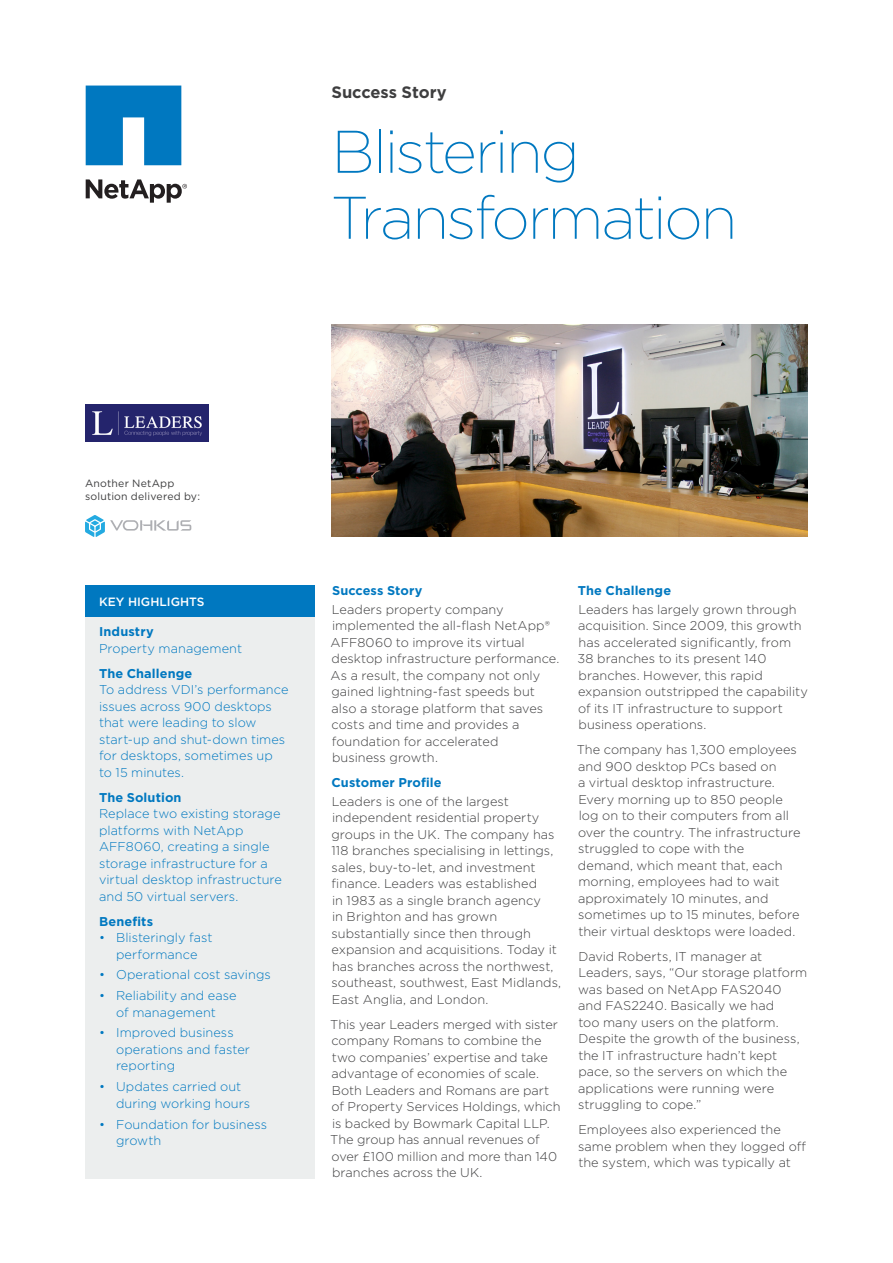
<style>
.page{position:relative;width:893px;height:1263px;background:#fff}
.page>*{position:absolute;margin:0;border:0;box-sizing:border-box;transform-origin:0 0}
.Main_heading{font:200 60px/66px "Gotham";letter-spacing:-.035em;color:#0078c0}
.Success_Story{font:700 16.5px "Gotham";letter-spacing:-.005em;color:#3e3e3f}
.Body{font:300 12.75px/16.5px "Gotham";color:#3e3e3f}
.Highlights_body{font:300 12.75px/16.5px "Gotham";letter-spacing:.005em;color:#0078c0}
.Hightlights_sub_head{font:700 12.75px "Gotham";letter-spacing:.01em;color:#0078c0}
.Body_heading{font:700 12.75px "Gotham";letter-spacing:.005em;color:#0078c0}
.Highlights_heading{font:500 12px "Gotham";color:#fff}
.Small_body{font:10.5px/13.5px "Gotham";letter-spacing:.02em;color:#3e3e3f}
</style>
<div class="page">
<svg style="left:86px;top:86px;width:95px;height:79px;background:#228ac8"></svg>
<svg style="left:86px;top:179px;width:101px;height:24px"></svg>
<img style="left:332px;top:324px;width:476px;height:213px">
<div style="left:85px;top:585px;width:230px;height:32px;background:#0078c0"></div>
<div style="left:85px;top:617px;width:230px;height:562px;background:#eceeee"></div>
<svg style="left:85px;top:515px;width:106px;height:22px"></svg>
<img style="left:85px;top:404px;width:123px;height:37px">
<p class="Success_Story" style="left:331px;top:81px;width:117px">Success Story</p>
<p class="Main_heading" style="left:331px;top:117px;width:407px">Blistering<br>Transformation</p>
<p class="Small_body" style="left:85px;top:476px;width:117px">Another NetApp solution delivered by:</p>
<p class="Highlights_heading" style="left:99px;top:594px;width:107px">KEY HIGHLIGHTS</p>
<p class="Hightlights_sub_head" style="left:99px;top:623px;width:56px">Industry</p>
<p class="Highlights_body" style="left:99px;top:639px;width:145px">Property management</p>
<p class="Hightlights_sub_head" style="left:99px;top:665px;width:95px">The Challenge</p>
<p class="Highlights_body" style="left:99px;top:681px;width:191px">To address VDI’s performance issues across 900 desktops that were leading to slow start-up and shut-down times for desktops, sometimes up to 15 minutes.</p>
<p class="Hightlights_sub_head" style="left:99px;top:789px;width:84px">The Solution</p>
<p class="Highlights_body" style="left:99px;top:805px;width:184px">Replace two existing storage platforms with NetApp<br>AFF8060, creating a single storage infrastructure for a virtual desktop infrastructure and 50 virtual servers.</p>
<p class="Hightlights_sub_head" style="left:99px;top:913px;width:56px">Benefits</p>
<p class="Highlights_body" style="left:99px;top:929px;width:115px;text-align:center">• Blisteringly fast performance</p>
<p class="Highlights_body" style="left:99px;top:966px;width:173px">• Operational cost savings</p>
<p class="Highlights_body" style="left:99px;top:987px;width:139px;text-align:center">• Reliability and ease of management</p>
<p class="Highlights_body" style="left:116px;top:1024px;width:135px;text-indent:-17px">• Improved business operations and faster reporting</p>
<p class="Highlights_body" style="left:116px;top:1078px;width:136px;text-indent:-17px">• Updates carried out during working hours</p>
<p class="Highlights_body" style="left:116px;top:1115px;width:152px;text-indent:-17px">• Foundation for business growth</p>
<p class="Body_heading" style="left:332px;top:582px;width:92px">Success Story</p>
<p class="Body" style="left:331px;top:600px;width:230px">Leaders property company implemented the all-flash NetApp®<br>AFF8060 to improve its virtual desktop infrastructure performance.<br>As a result, the company not only gained lightning-fast speeds but also a storage platform that saves costs and time and provides a foundation for accelerated<br>business growth.</p>
<p class="Body_heading" style="left:332px;top:774px;width:112px">Customer Profile</p>
<p class="Body" style="left:331px;top:793px;width:231px">Leaders is one of the largest independent residential property groups in the UK. The company has 118 branches specialising in lettings, sales, buy-to-let, and investment finance. Leaders was established<br>in 1983 as a single branch agency<br>in Brighton and has grown substantially since then through expansion and acquisitions. Today it has branches across the northwest, southeast, southwest, East Midlands, East Anglia, and London.</p>
<p class="Body" style="left:330px;top:1016px;width:232px">This year Leaders merged with sister company Romans to combine the two companies’ expertise and take advantage of economies of scale.<br>Both Leaders and Romans are part of Property Services Holdings, which is backed by Bowmark Capital LLP.<br>The group has annual revenues of over £100 million and more than 140 branches across the UK.</p>
<p class="Body_heading" style="left:578px;top:582px;width:95px">The Challenge</p>
<p class="Body" style="left:578px;top:600px;width:232px">Leaders has largely grown through acquisition. Since 2009, this growth has accelerated significantly, from 38 branches to its present 140 branches. However, this rapid expansion outstripped the capability of its IT infrastructure to support business operations.</p>
<p class="Body" style="left:577px;top:741px;width:225px">The company has 1,300 employees and 900 desktop PCs based on<br>a virtual desktop infrastructure.<br>Every morning up to 850 people log on to their computers from all over the country. The infrastructure struggled to cope with the demand, which meant that, each morning, employees had to wait approximately 10 minutes, and sometimes up to 15 minutes, before their virtual desktops were loaded.</p>
<p class="Body" style="left:578px;top:947px;width:231px">David Roberts, IT manager at<br>Leaders, says, “Our storage platform was based on NetApp FAS2040 and FAS2240. Basically we had<br>too many users on the platform.<br>Despite the growth of the business, the IT infrastructure hadn’t kept pace, so the servers on which the applications were running were struggling to cope.”</p>
<p class="Body" style="left:578px;top:1121px;width:229px">Employees also experienced the same problem when they logged off the system, which was typically at</p>
</div>
